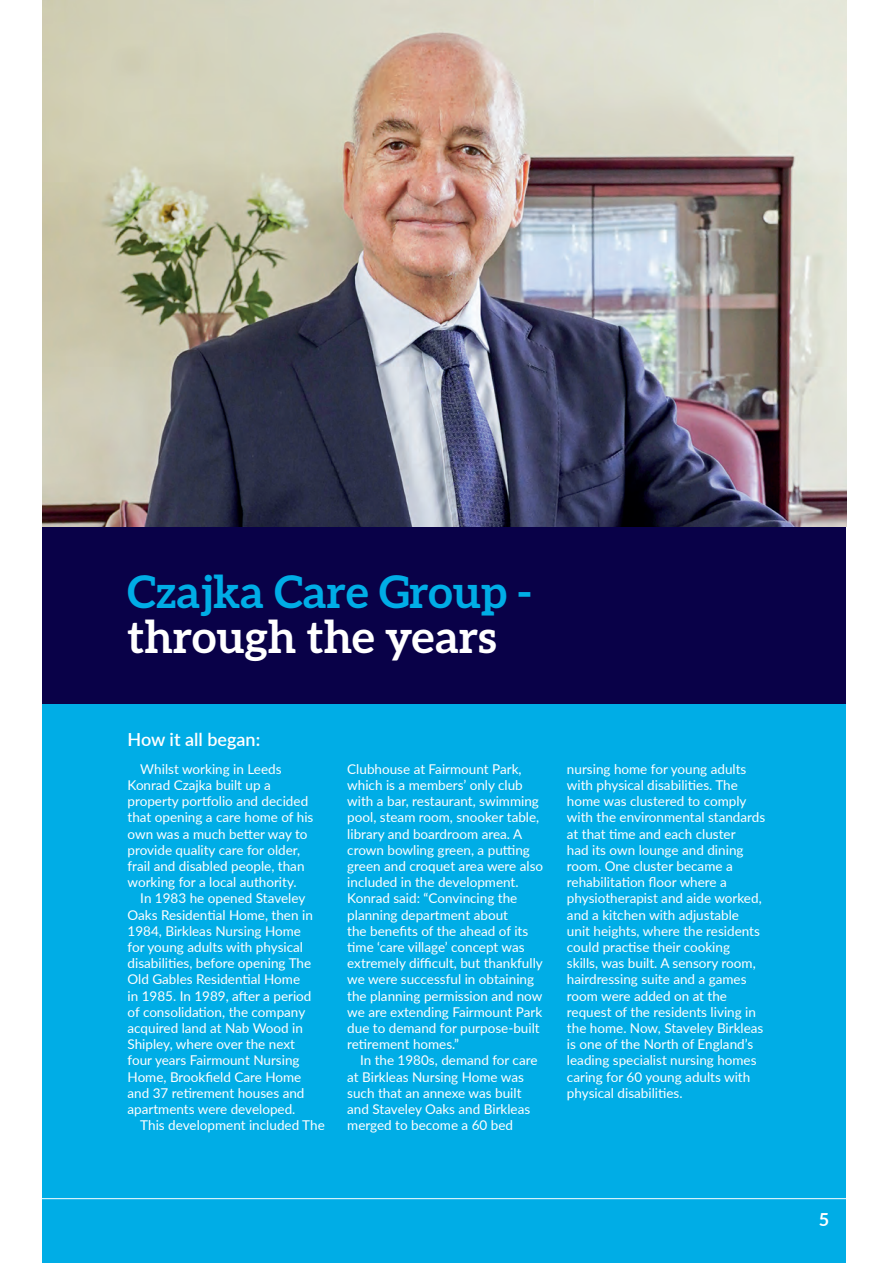
<style>
.page{position:relative;width:893px;height:1263px;background:#fff}
.page>*{position:absolute;margin:0;border:0;box-sizing:border-box;transform-origin:0 0}
.t1{font:700 45px/45px "Aleo";color:#00ade6}
.Body_copy_9pt{font:600 18px "Lato";color:#fff}
.t2{font:700 18px "Lato";color:#fff}
.Body_copy_9pt-2{font:13.5px/16.2px "Lato";color:#fff}
.s1{color:#fff}
</style>
<div class="page">
<div style="left:43px;top:0;width:803px;height:1263px;background:#00ade6"></div>
<div style="left:43px;top:422px;width:803px;height:282px;background:#090148"></div>
<img style="left:43px;top:0;width:803px;height:526px">
<hr style="left:0;top:1198px;width:846px;height:1px;background:#fff">
<p class="t1" style="left:128px;top:569px;width:406px">Czajka Care Group - <span class="s1">through the years</span></p>
<p class="Body_copy_9pt" style="left:128px;top:726px;width:134px">How it all began:</p>
<p class="Body_copy_9pt-2" style="left:128px;top:760px;width:187px;text-indent:13px">Whilst working in Leeds<br>Konrad Czajka built up a property portfolio and decided that opening a care home of his own was a much better way to provide quality care for older, frail and disabled people, than working for a local authority.</p>
<p class="Body_copy_9pt-2" style="left:128px;top:890px;width:187px;text-indent:13px">In 1983 he opened Staveley<br>Oaks Residential Home, then in<br>1984, Birkleas Nursing Home for young adults with physical disabilities, before opening The<br>Old Gables Residential Home in 1985. In 1989, after a period of consolidation, the company acquired land at Nab Wood in<br>Shipley, where over the next four years Fairmount Nursing<br>Home, Brookfield Care Home and 37 retirement houses and apartments were developed.</p>
<p class="Body_copy_9pt-2" style="left:140px;top:1116px;width:186px">This development included The</p>
<p class="Body_copy_9pt-2" style="left:347px;top:760px;width:197px">Clubhouse at Fairmount Park, which is a members’ only club with a bar, restaurant, swimming pool, steam room, snooker table, library and boardroom area. A crown bowling green, a putting green and croquet area were also included in the development.<br>Konrad said: “Convincing the planning department about<br>the benefits of the ahead of its time ‘care village’ concept was extremely difficult, but thankfully we were successful in obtaining the planning permission and now we are extending Fairmount Park due to demand for purpose-built retirement homes.”</p>
<p class="Body_copy_9pt-2" style="left:347px;top:1052px;width:192px;text-indent:13px">In the 1980s, demand for care at Birkleas Nursing Home was such that an annexe was built and Staveley Oaks and Birkleas merged to become a 60 bed</p>
<p class="Body_copy_9pt-2" style="left:567px;top:760px;width:200px">nursing home for young adults with physical disabilities. The home was clustered to comply with the environmental standards at that time and each cluster<br>had its own lounge and dining room. One cluster became a rehabilitation floor where a physiotherapist and aide worked, and a kitchen with adjustable unit heights, where the residents could practise their cooking<br>skills, was built. A sensory room, hairdressing suite and a games room were added on at the request of the residents living in the home. Now, Staveley Birkleas is one of the North of England’s leading specialist nursing homes caring for 60 young adults with physical disabilities.</p>
<p class="t2" style="left:819px;top:1207px;width:12px">5</p>
</div>
